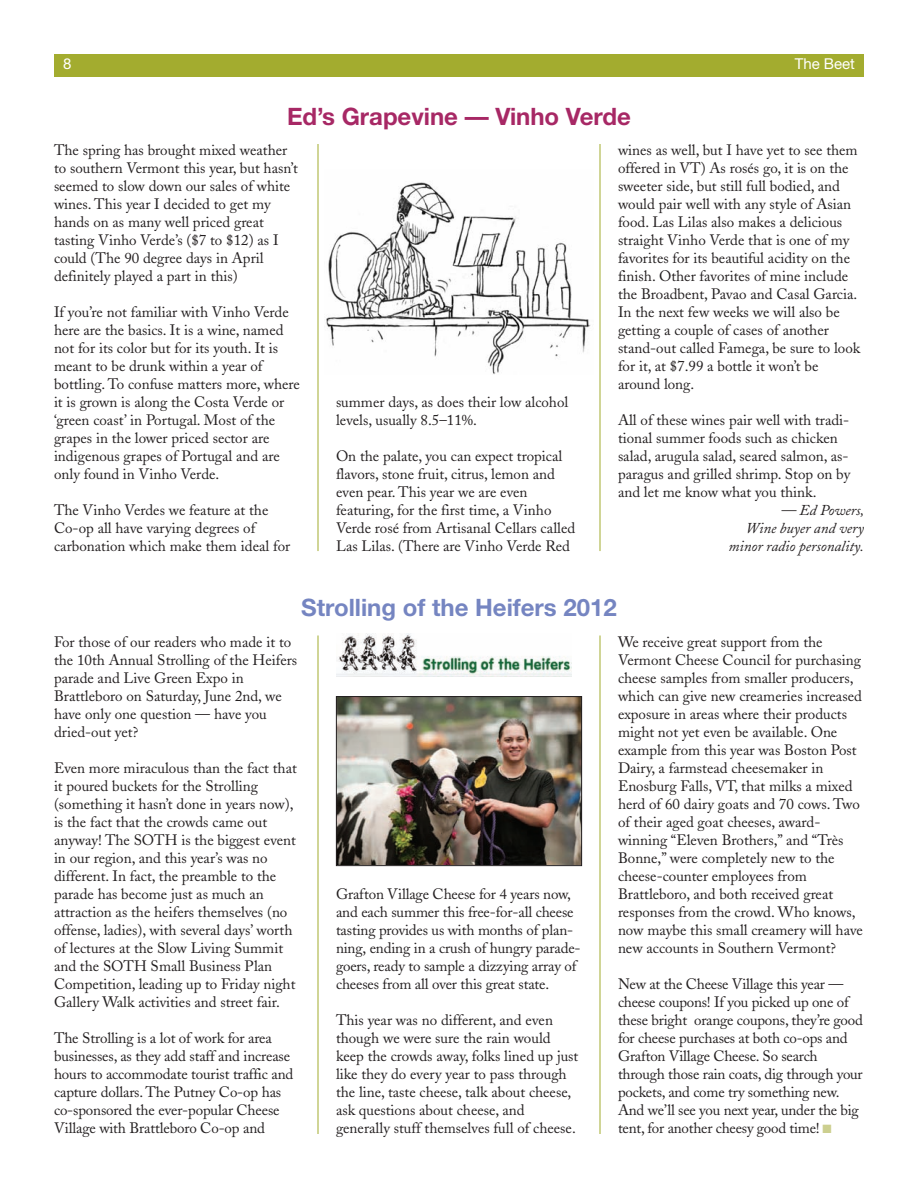
<style>
.page{position:relative;width:918px;height:1188px;background:#fff}
.page>*{position:absolute;margin:0;border:0;box-sizing:border-box;transform-origin:0 0}
.t1{font:700 24px "Helvetica Neue";color:#7585c1}
.t2{font:700 24px "Helvetica Neue";color:#a72865}
.t3{font:15px/18px "Adobe Caslon";color:#231f20}
.t4{font:italic 15px/18px "Adobe Caslon";color:#231f20;text-align:right}
.t5{font:15px "Helvetica Neue";color:#fff}
.s1{color:#cccf8f}
</style>
<div class="page">
<div style="left:54px;top:54px;width:810px;height:22px;background:#a3ac2f"></div>
<img style="left:338px;top:698px;width:242px;height:166px">
<div style="left:336px;top:696px;width:246px;height:170px;border:1px solid #231f20"></div>
<img style="left:337px;top:633px;width:235px;height:44px">
<hr style="left:318px;top:636px;width:1px;height:498px;background:#a3ac2f">
<hr style="left:600px;top:636px;width:1px;height:498px;background:#a3ac2f">
<hr style="left:600px;top:144px;width:1px;height:407px;background:#a3ac2f">
<hr style="left:318px;top:144px;width:1px;height:407px;background:#a3ac2f">
<img style="left:326px;top:182px;width:265px;height:192px">
<p class="t5" style="left:63px;top:58px;width:10px">8</p>
<p class="t5" style="left:795px;top:58px;width:62px">The Beet</p>
<h1 class="t2" style="left:287px;top:108px;width:345px">Ed’s Grapevine — Vinho Verde</h1>
<p class="t3" style="left:54px;top:143px;width:245px">The spring has brought mixed weather to southern Vermont this year, but hasn’t seemed to slow down our sales of white wines. This year I decided to get my hands on as many well priced great tasting Vinho Verde’s ($7 to $12) as I could (The 90 degree days in April definitely played a part in this)</p>
<p class="t3" style="left:54px;top:305px;width:247px">If you’re not familiar with Vinho Verde here are the basics. It is a wine, named not for its color but for its youth. It is meant to be drunk within a year of bottling. To confuse matters more, where it is grown is along the Costa Verde or ‘green coast’ in Portugal. Most of the grapes in the lower priced sector are indigenous grapes of Portugal and are only found in Vinho Verde.</p>
<p class="t3" style="left:54px;top:503px;width:238px">The Vinho Verdes we feature at the<br>Co-op all have varying degrees of carbonation which make them ideal for</p>
<p class="t3" style="left:336px;top:395px;width:234px">summer days, as does their low alcohol levels, usually 8.5–11%.</p>
<p class="t3" style="left:336px;top:449px;width:241px">On the palate, you can expect tropical flavors, stone fruit, citrus, lemon and even pear. This year we are even featuring, for the first time, a Vinho Verde rosé from Artisanal Cellars called Las Lilas. (There are Vinho Verde Red</p>
<p class="t3" style="left:618px;top:143px;width:244px">wines as well, but I have yet to see them offered in VT) As rosés go, it is on the sweeter side, but still full bodied, and would pair well with any style of Asian food. Las Lilas also makes a delicious straight Vinho Verde that is one of my favorites for its beautiful acidity on the finish. Other favorites of mine include the Broadbent, Pavao and Casal Garcia.<br>In the next few weeks we will also be getting a couple of cases of another stand-out called Famega, be sure to look for it, at $7.99 a bottle it won’t be around long.</p>
<p class="t3" style="left:618px;top:413px;width:234px">All of these wines pair well with tradi&shy;tional summer foods such as chicken salad, arugula salad, seared salmon, as&shy;paragus and grilled shrimp. Stop on by and let me know what you think.</p>
<p class="t4" style="left:729px;top:503px;width:137px">— Ed Powers,<br>Wine buyer and very minor radio personality.</p>
<h1 class="t1" style="left:301px;top:598px;width:317px">Strolling of the Heifers 2012</h1>
<p class="t3" style="left:54px;top:634px;width:245px">For those of our readers who made it to the 10th Annual Strolling of the Heifers parade and Live Green Expo in<br>Brattleboro on Saturday, June 2nd, we have only one question — have you dried-out yet?</p>
<p class="t3" style="left:54px;top:760px;width:244px">Even more miraculous than the fact that it poured buckets for the Strolling (something it hasn’t done in years now), is the fact that the crowds came out anyway! The SOTH is the biggest event in our region, and this year’s was no different. In fact, the preamble to the parade has become just as much an attraction as the heifers themselves (no offense, ladies), with several days’ worth of lectures at the Slow Living Summit and the SOTH Small Business Plan Competition, leading up to Friday night Gallery Walk activities and street fair.</p>
<p class="t3" style="left:54px;top:1030px;width:241px">The Strolling is a lot of work for area businesses, as they add staff and increase hours to accommodate tourist traffic and capture dollars. The Putney Co-op has co-sponsored the ever-popular Cheese Village with Brattleboro Co-op and</p>
<p class="t3" style="left:336px;top:886px;width:246px">Grafton Village Cheese for 4 years now, and each summer this free-for-all cheese tasting provides us with months of plan&shy;ning, ending in a crush of hungry parade&shy;goers, ready to sample a dizzying array of cheeses from all over this great state.</p>
<p class="t3" style="left:336px;top:1012px;width:244px">This year was no different, and even though we were sure the rain would keep the crowds away, folks lined up just like they do every year to pass through the line, taste cheese, talk about cheese, ask questions about cheese, and generally stuff themselves full of cheese.</p>
<p class="t3" style="left:618px;top:634px;width:246px">We receive great support from the Vermont Cheese Council for purchasing cheese samples from smaller producers, which can give new creameries increased exposure in areas where their products might not yet even be available. One example from this year was Boston Post Dairy, a farmstead cheesemaker in Enosburg Falls, VT, that milks a mixed herd of 60 dairy goats and 70 cows. Two of their aged goat cheeses, award&shy;winning “Eleven Brothers,” and “Très Bonne,” were completely new to the cheese-counter employees from Brattleboro, and both received great responses from the crowd. Who knows, now maybe this small creamery will have new accounts in Southern Vermont?</p>
<p class="t3" style="left:618px;top:976px;width:246px">New at the Cheese Village this year — cheese coupons! If you picked up one of these bright orange coupons, they’re good for cheese purchases at both co-ops and Grafton Village Cheese. So search through those rain coats, dig through your pockets, and come try something new.<br>And we’ll see you next year, under the big tent, for another cheesy good time! <span class="s1">■</span></p>
</div>
